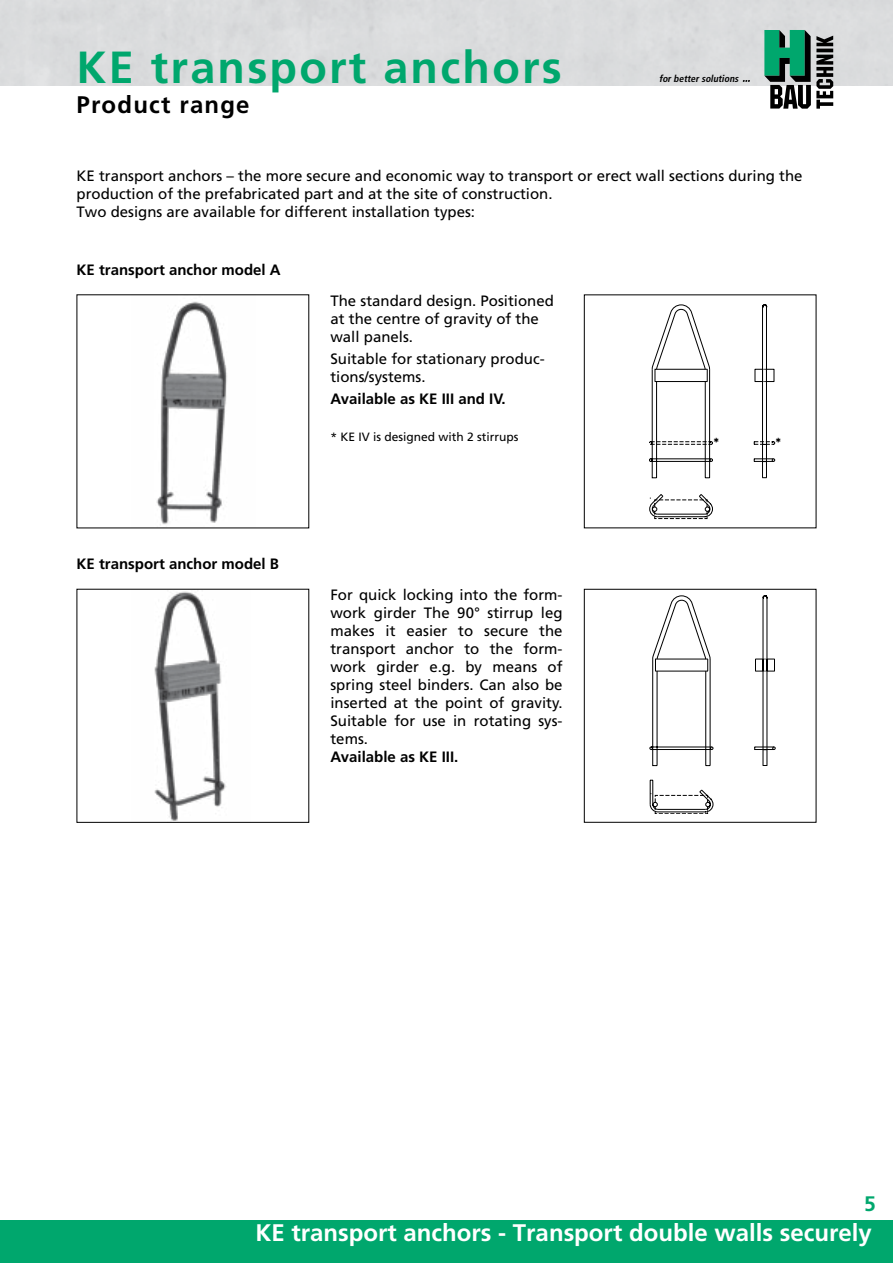
<style>
.page{position:relative;width:893px;height:1263px;background:#fff}
.page>*{position:absolute;margin:0;border:0;box-sizing:border-box;transform-origin:0 0}
.t1{font:700 45px "Frutiger LT Std";letter-spacing:.05em;color:#00a76d}
.t2{font:700 24px "Frutiger LT Std";color:#fff}
.t3{font:700 24px "Frutiger LT Std";color:#000}
.t4{font:700 21px "Frutiger LT Std";color:#00a76d}
.t5{font:15px/18px "Frutiger LT Std";color:#000}
.t6{font:700 15px "Frutiger LT Std";color:#000}
.t7{font:14.85px "Futura";color:#000}
.t8{font:12px "Frutiger LT Std";color:#000}
.t9{font:italic 700 condensed 9.75px "Frutiger LT Std";color:#000}
</style>
<div class="page">
<div style="left:0;top:1220px;width:893px;height:43px;background:#00a76d"></div>
<svg style="left:764px;top:30px;width:69px;height:79px"></svg>
<svg style="left:743px;top:80px;width:7px;height:2px"></svg>
<img style="left:156px;top:301px;width:71px;height:224px">
<svg style="left:649px;top:305px;width:126px;height:214px"></svg>
<img style="left:154px;top:591px;width:72px;height:230px">
<svg style="left:650px;top:595px;width:125px;height:219px"></svg>
<div style="left:584px;top:589px;width:232px;height:234px;border:1px solid #000"></div>
<h1 class="t1" style="left:77px;top:41px;width:487px">KE transport anchors</h1>
<h2 class="t3" style="left:77px;top:90px;width:175px">Product range</h2>
<p class="t9" style="left:659px;top:73px;width:83px">forbettersolutions</p>
<p class="t5" style="left:77px;top:167px;width:727px">KE transport anchors – the more secure and economic way to transport or erect wall sections during the production of the prefabricated part and at the site of construction.<br>Two designs are available for different installation types:</p>
<p class="t6" style="left:77px;top:261px;width:206px">KE transport anchor model A</p>
<p class="t6" style="left:77px;top:555px;width:204px">KE transport anchor model B</p>
<p class="t5" style="left:330px;top:292px;width:225px">The standard design. Positioned at the centre of gravity of the wall panels.</p>
<p class="t5" style="left:330px;top:350px;width:216px">Suitable for stationary produc&shy;tions/systems.</p>
<p class="t6" style="left:330px;top:390px;width:177px">Available as KE III and IV.</p>
<p class="t8" style="left:330px;top:430px;width:190px">* KE IV is designed with 2 stirrups</p>
<p class="t7" style="left:713px;top:434px;width:8px">*</p>
<p class="t7" style="left:775px;top:434px;width:8px">*</p>
<p class="t5" style="left:330px;top:586px;width:234px;text-align:justify">For quick locking into the form&shy;work girder The 90° stirrup leg makes it easier to secure the transport anchor to the form&shy;work girder e.g. by means of spring steel binders. Can also be inserted at the point of gravity.<br>Suitable for use in rotating sys&shy;tems.</p>
<p class="t6" style="left:330px;top:748px;width:129px">Available as KE III.</p>
<h3 class="t4" style="left:864px;top:1191px;width:13px">5</h3>
<h2 class="t2" style="left:256px;top:1218px;width:618px">KE transport anchors - Transport double walls securely</h2>
</div>
